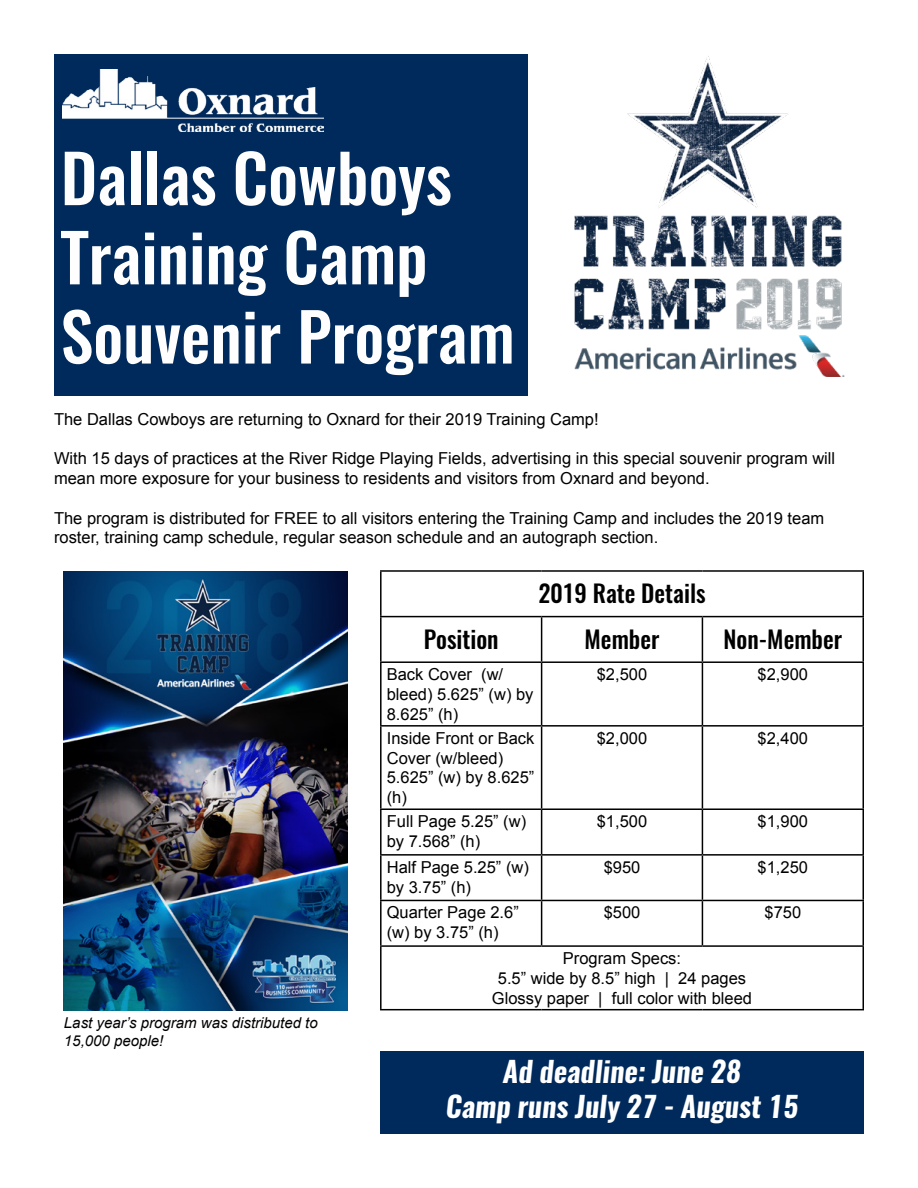
<style>
.page{position:relative;width:918px;height:1188px;background:#fff}
.page>*{position:absolute;margin:0;border:0;box-sizing:border-box;transform-origin:0 0}
.t1{font:500 66px/79.2px "Oswald";color:#fefefe}
.t2{font:italic 700 28.5px/34.5px "Oswald";color:#fff;text-align:center}
.t3{font:500 24px "Oswald";color:#000}
.t4{font:16.5px/19.8px "Arial";color:#000}
.t5{font:italic 15px/18px "Arial";color:#000}
</style>
<div class="page">
<div style="left:54px;top:54px;width:473px;height:341px;background:#002a5b"></div>
<img style="left:527px;top:54px;width:318px;height:322px">
<div style="left:380px;top:1052px;width:484px;height:82px;background:#002a5b"></div>
<hr style="left:380px;top:570px;width:162px;height:2px;background:#000">
<hr style="left:380px;top:572px;width:2px;height:44px;background:#000">
<hr style="left:542px;top:570px;width:160px;height:2px;background:#000">
<hr style="left:702px;top:570px;width:162px;height:2px;background:#000">
<hr style="left:862px;top:572px;width:2px;height:44px;background:#000">
<hr style="left:380px;top:616px;width:162px;height:1px;background:#000">
<hr style="left:380px;top:617px;width:2px;height:44px;background:#000">
<hr style="left:542px;top:616px;width:160px;height:1px;background:#000">
<hr style="left:541px;top:617px;width:1px;height:44px;background:#000">
<hr style="left:702px;top:616px;width:162px;height:1px;background:#000">
<hr style="left:702px;top:617px;width:1px;height:44px;background:#000">
<hr style="left:862px;top:617px;width:2px;height:44px;background:#000">
<hr style="left:380px;top:661px;width:162px;height:2px;background:#000">
<hr style="left:380px;top:663px;width:2px;height:62px;background:#000">
<hr style="left:542px;top:661px;width:160px;height:2px;background:#000">
<hr style="left:541px;top:663px;width:1px;height:62px;background:#000">
<hr style="left:702px;top:661px;width:162px;height:2px;background:#000">
<hr style="left:702px;top:663px;width:1px;height:62px;background:#000">
<hr style="left:862px;top:663px;width:2px;height:62px;background:#000">
<hr style="left:380px;top:725px;width:162px;height:2px;background:#000">
<hr style="left:380px;top:727px;width:2px;height:81px;background:#000">
<hr style="left:542px;top:725px;width:160px;height:2px;background:#000">
<hr style="left:541px;top:727px;width:1px;height:81px;background:#000">
<hr style="left:702px;top:725px;width:162px;height:2px;background:#000">
<hr style="left:702px;top:727px;width:1px;height:81px;background:#000">
<hr style="left:862px;top:727px;width:2px;height:81px;background:#000">
<hr style="left:380px;top:808px;width:162px;height:2px;background:#000">
<hr style="left:380px;top:810px;width:2px;height:44px;background:#000">
<hr style="left:542px;top:808px;width:160px;height:2px;background:#000">
<hr style="left:541px;top:810px;width:1px;height:44px;background:#000">
<hr style="left:702px;top:808px;width:162px;height:2px;background:#000">
<hr style="left:702px;top:810px;width:1px;height:44px;background:#000">
<hr style="left:862px;top:810px;width:2px;height:44px;background:#000">
<hr style="left:380px;top:854px;width:162px;height:2px;background:#000">
<hr style="left:380px;top:856px;width:2px;height:44px;background:#000">
<hr style="left:542px;top:854px;width:160px;height:2px;background:#000">
<hr style="left:541px;top:856px;width:1px;height:44px;background:#000">
<hr style="left:702px;top:854px;width:162px;height:2px;background:#000">
<hr style="left:702px;top:856px;width:1px;height:44px;background:#000">
<hr style="left:862px;top:856px;width:2px;height:44px;background:#000">
<hr style="left:380px;top:900px;width:162px;height:1px;background:#000">
<hr style="left:380px;top:901px;width:2px;height:44px;background:#000">
<hr style="left:542px;top:900px;width:160px;height:1px;background:#000">
<hr style="left:541px;top:901px;width:1px;height:44px;background:#000">
<hr style="left:702px;top:900px;width:162px;height:1px;background:#000">
<hr style="left:702px;top:901px;width:1px;height:44px;background:#000">
<hr style="left:862px;top:901px;width:2px;height:44px;background:#000">
<hr style="left:380px;top:945px;width:162px;height:2px;background:#000">
<hr style="left:380px;top:947px;width:2px;height:62px;background:#000">
<hr style="left:542px;top:945px;width:160px;height:2px;background:#000">
<hr style="left:702px;top:945px;width:162px;height:2px;background:#000">
<hr style="left:862px;top:947px;width:2px;height:62px;background:#000">
<hr style="left:380px;top:1009px;width:162px;height:1px;background:#000">
<hr style="left:542px;top:1009px;width:160px;height:1px;background:#000">
<hr style="left:702px;top:1009px;width:162px;height:1px;background:#000">
<img style="left:62px;top:69px;width:262px;height:63px">
<img style="left:63px;top:571px;width:284px;height:440px">
<h1 class="t1" style="left:61px;top:140px;width:456px">Dallas Cowboys<br>Training Camp<br>Souvenir Program</h1>
<p class="t4" style="left:54px;top:409px;width:546px">The Dallas Cowboys are returning to Oxnard for their 2019 Training Camp!</p>
<p class="t4" style="left:54px;top:448px;width:783px">With 15 days of practices at the River Ridge Playing Fields, advertising in this special souvenir program will mean more exposure for your business to residents and visitors from Oxnard and beyond.</p>
<p class="t4" style="left:54px;top:508px;width:772px">The program is distributed for FREE to all visitors entering the Training Camp and includes the 2019 team roster, training camp schedule, regular season schedule and an autograph section.</p>
<h3 class="t3" style="left:538px;top:577px;width:169px">2019 Rate Details</h3>
<p class="t5" style="left:64px;top:1014px;width:255px">Last year’s program was distributed to<br>15,000 people!</p>
<h3 class="t3" style="left:424px;top:622px;width:76px">Position</h3>
<h3 class="t3" style="left:585px;top:622px;width:76px">Member</h3>
<h3 class="t3" style="left:724px;top:622px;width:120px">Non-Member</h3>
<p class="t4" style="left:387px;top:664px;width:148px">Back Cover (w/ bleed) 5.625” (w) by<br>8.625” (h)</p>
<p class="t4" style="left:597px;top:664px;width:52px">$2,500</p>
<p class="t4" style="left:758px;top:664px;width:52px">$2,900</p>
<p class="t4" style="left:387px;top:728px;width:149px">Inside Front or Back<br>Cover (w/bleed)<br>5.625” (w) by 8.625” (h)</p>
<p class="t4" style="left:597px;top:728px;width:52px">$2,000</p>
<p class="t4" style="left:758px;top:728px;width:52px">$2,400</p>
<p class="t4" style="left:387px;top:811px;width:141px">Full Page 5.25” (w) by 7.568” (h)</p>
<p class="t4" style="left:597px;top:811px;width:52px">$1,500</p>
<p class="t4" style="left:758px;top:811px;width:52px">$1,900</p>
<p class="t4" style="left:387px;top:857px;width:144px">Half Page 5.25” (w) by 3.75” (h)</p>
<p class="t4" style="left:604px;top:857px;width:38px">$950</p>
<p class="t4" style="left:758px;top:857px;width:52px">$1,250</p>
<p class="t4" style="left:387px;top:903px;width:134px">Quarter Page 2.6” (w) by 3.75” (h)</p>
<p class="t4" style="left:604px;top:903px;width:38px">$500</p>
<p class="t4" style="left:764px;top:903px;width:38px">$750</p>
<p class="t4" style="left:492px;top:948px;width:262px;text-align:center">Program Specs:<br>5.5” wide by 8.5” high | 24 pages<br>Glossy paper | full color with bleed</p>
<h2 class="t2" style="left:446px;top:1055px;width:354px">Ad deadline: June 28<br>Camp runs July 27 - August 15</h2>
</div>
